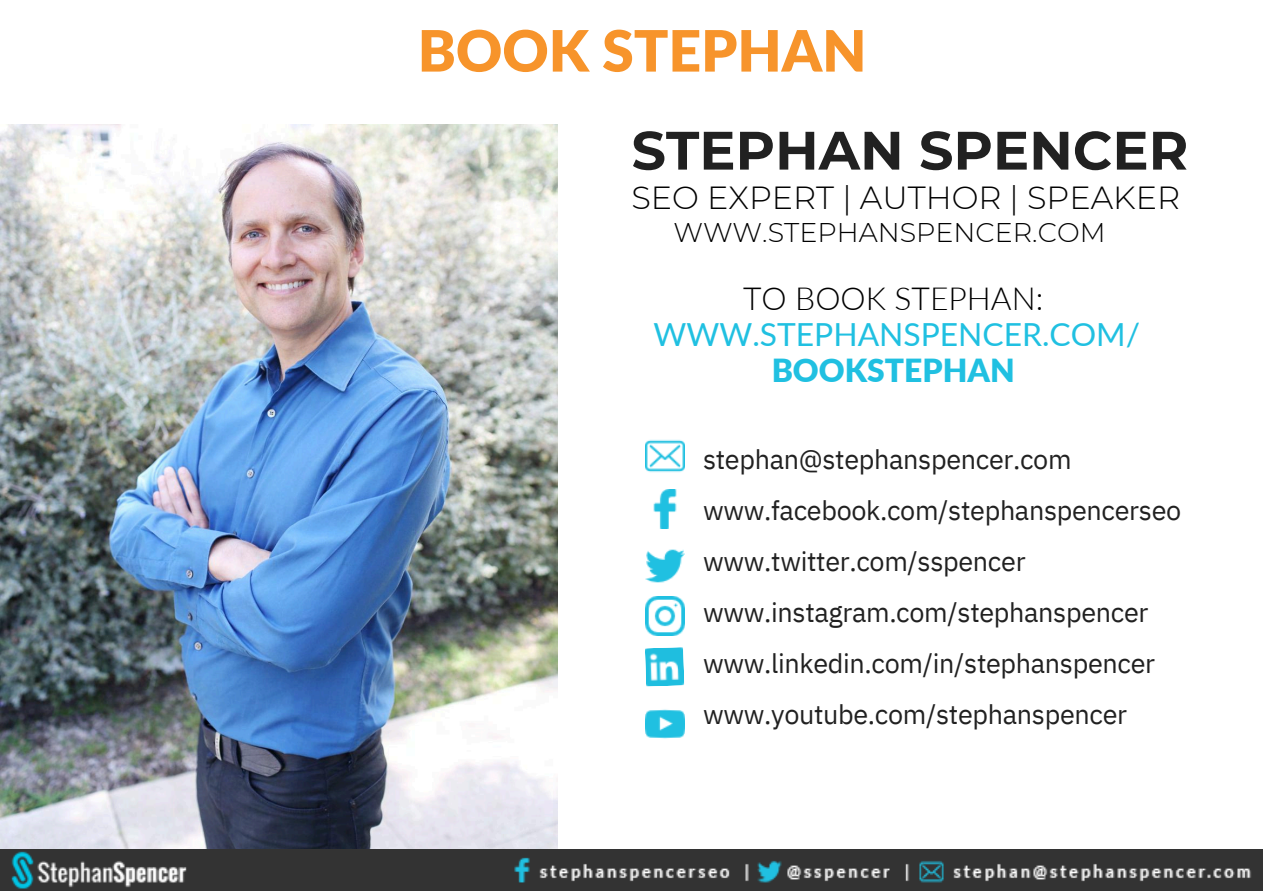
<style>
.page{position:relative;width:1263px;height:891px;background:#fff}
.page>*{position:absolute;margin:0;border:0;box-sizing:border-box;transform-origin:0 0}
.t1{font:900 57px "Lato";color:#f7942b}
.t2{font:700 54px "Montserrat";color:#212121}
.t3{font:300 32px "Montserrat";color:#000}
.t4{font:31.8px/36px "Lato";color:#20c0e1;text-align:center}
.t5{font:27px/51px "IBM Plex Sans";letter-spacing:-.015em;color:#212121}
.t6{font:300 27px "Montserrat";color:#000}
.s1{font-weight:300;color:#000}
.s2{font-weight:900}
</style>
<div class="page">
<img style="left:0;top:125px;width:558px;height:724px">
<img style="left:645px;top:709px;width:39px;height:30px">
<img style="left:645px;top:647px;width:39px;height:40px">
<img style="left:645px;top:439px;width:39px;height:34px">
<img style="left:645px;top:549px;width:39px;height:34px">
<img style="left:653px;top:489px;width:24px;height:39px">
<img style="left:645px;top:597px;width:39px;height:39px">
<img style="left:0;top:849px;width:1263px;height:42px">
<p class="t1" style="left:418px;top:15px;width:450px">BOOK STEPHAN</p>
<p class="t2" style="left:632px;top:117px;width:558px">STEPHAN SPENCER</p>
<p class="t3" style="left:632px;top:178px;width:550px">SEO EXPERT | AUTHOR | SPEAKER</p>
<p class="t6" style="left:673px;top:216px;width:434px">WWW.STEPHANSPENCER.COM</p>
<p class="t4" style="left:654px;top:280px;width:488px"><span class="s1">TO BOOK STEPHAN:<br></span>WWW.STEPHANSPENCER.COM/<br><span class="s2">BOOKSTEPHAN</span></p>
<p class="t5" style="left:703px;top:434px;width:480px">stephan@stephanspencer.com www.facebook.com/stephanspencerseo www.twitter.com/sspencer www.instagram.com/stephanspencer www.linkedin.com/in/stephanspencer www.youtube.com/stephanspencer</p>
</div>
